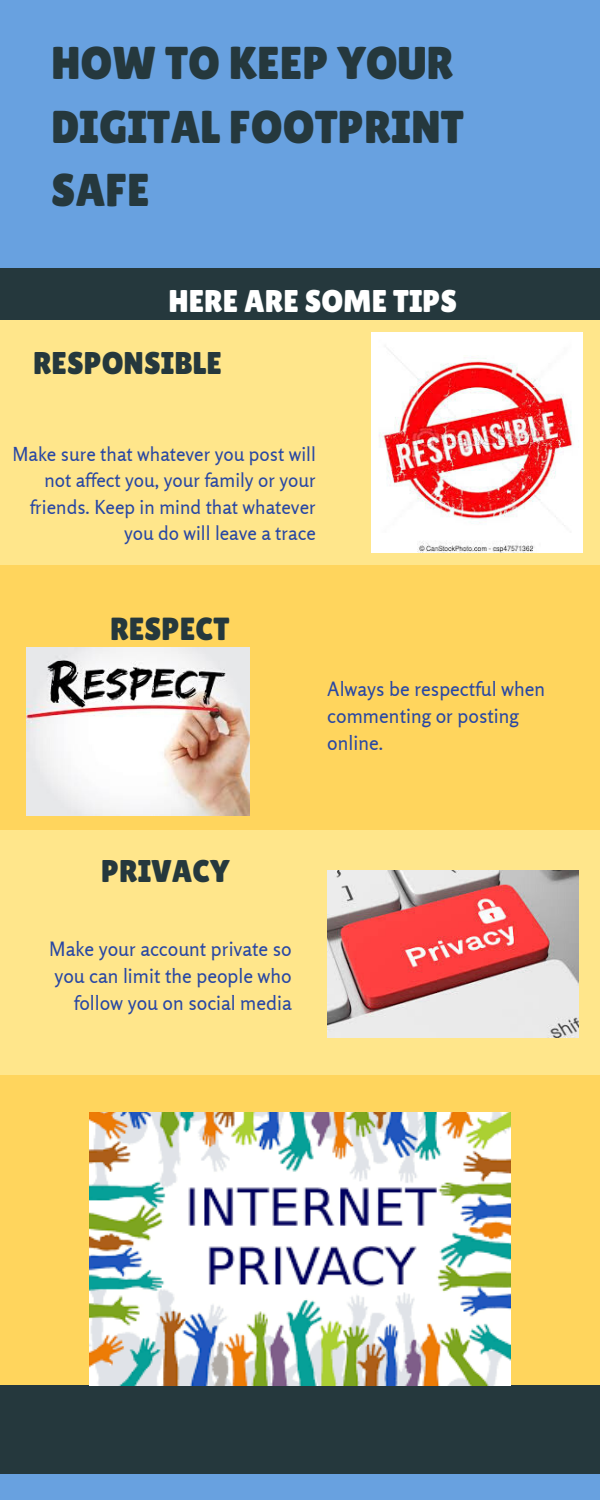
<style>
.page{position:relative;width:600px;height:1500px;background:#68a1e0}
.page>*{position:absolute;margin:0;border:0;box-sizing:border-box;transform-origin:0 0}
.t1{font:46px/63.6px "Lilita One";color:#25383d}
.t2{font:32px "Lilita One";color:#25383d}
.t3{font:31.4px "Lilita One";color:#25383d}
.t4{font:31.4px "Lilita One";color:#fff}
.t5{font:19.7px/27px "Rosario";color:#2847a4;text-align:right}
.t6{font:19.2px/26.4px "Rosario";color:#2847a4;text-align:right}
</style>
<div class="page">
<div style="left:0;top:268px;width:600px;height:1205px;background:#25383d"></div>
<div style="left:0;top:394px;width:600px;height:991px;background:#ffd55d"></div>
<div style="left:0;top:830px;width:600px;height:245px;background:#ffe68b"></div>
<div style="left:0;top:320px;width:600px;height:245px;background:#ffe68b"></div>
<img style="left:371px;top:332px;width:212px;height:221px">
<img style="left:26px;top:648px;width:224px;height:167px">
<img style="left:327px;top:870px;width:252px;height:168px">
<img style="left:89px;top:1112px;width:422px;height:273px">
<h1 class="t1" style="left:51px;top:31px;width:414px">HOW TO KEEP YOUR<br>DIGITAL FOOTPRINT<br>SAFE</h1>
<h3 class="t4" style="left:169px;top:283px;width:290px">HERE ARE SOME TIPS</h3>
<h3 class="t3" style="left:33px;top:345px;width:190px">RESPONSIBLE</h3>
<p class="t6" style="left:12px;top:441px;width:305px">Make sure that whatever you post will not affect you, your family or your friends. Keep in mind that whatever you do will leave a trace</p>
<h2 class="t2" style="left:110px;top:611px;width:121px">RESPECT</h2>
<p class="t5" style="left:327px;top:675px;width:220px;text-align:left">Always be respectful when commenting or posting online.</p>
<h3 class="t3" style="left:101px;top:853px;width:130px">PRIVACY</h3>
<p class="t5" style="left:49px;top:935px;width:244px">Make your account private so you can limit the people who follow you on social media</p>
</div>
